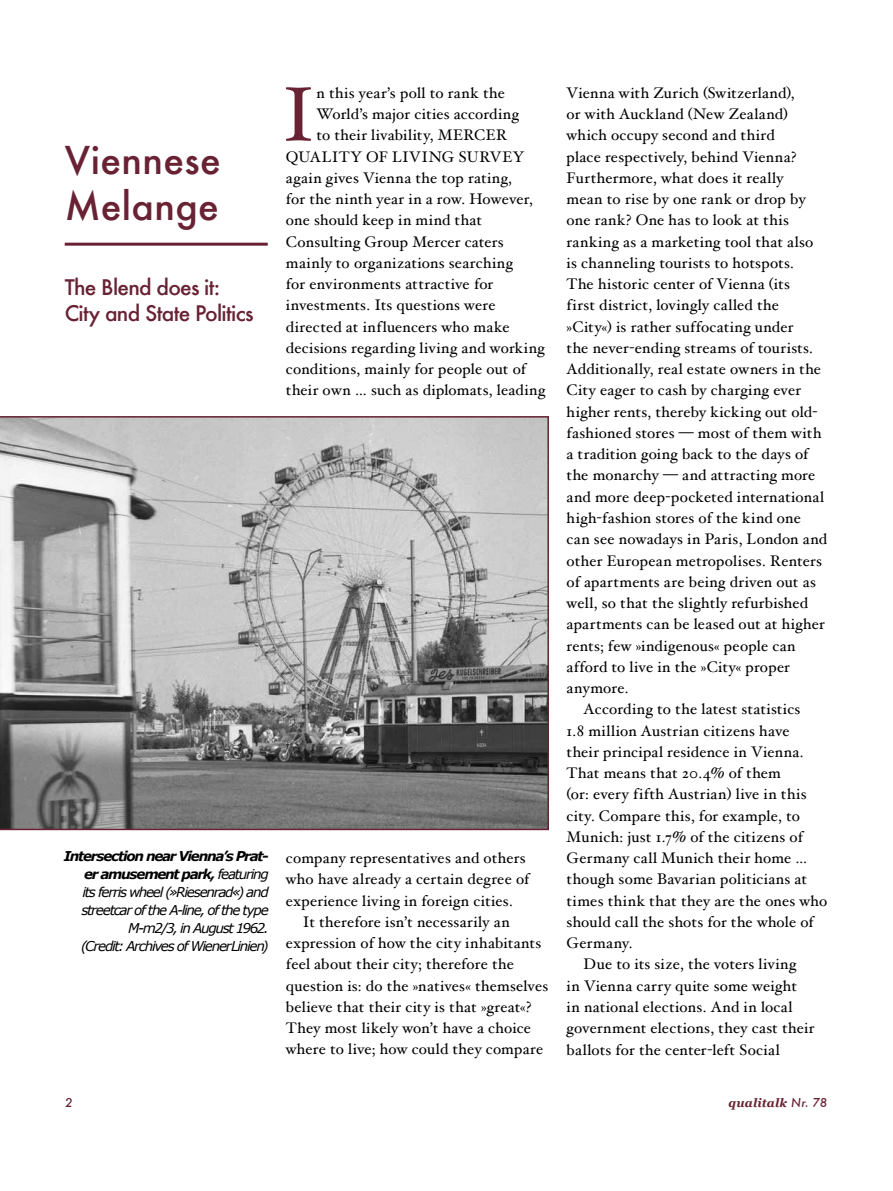
<style>
.page{position:relative;width:893px;height:1191px;background:#fff}
.page>*{position:absolute;margin:0;border:0;box-sizing:border-box;transform-origin:0 0}
.t1{font:76.95px "Hoefler Text";color:#682233}
.t2{font:500 37.5px/45px "Futura";letter-spacing:.01em;color:#682233}
.t3{font:500 21px/25.2px "Futura";letter-spacing:-.035em;color:#682233}
.t4{font:15.3px/21.3px "Hoefler Text";letter-spacing:.015em;color:#000}
.t5{font:italic 13.5px/18px "Verdana";letter-spacing:-.095em;color:#000;text-align:right}
.t6{font:italic 700 12px "Georgia";letter-spacing:.015em;color:#682233}
.t7{font:italic 500 12px "Futura";color:#682233}
.s1{font-weight:700}
.s2{font-family:"Futura";font-weight:500}
</style>
<div class="page">
<hr style="left:65px;top:243px;width:203px;height:3px;background:#682233">
<svg style="left:0;top:416px;width:549px;height:414px;background:#9f9e9e"></svg>
<h2 class="t2" style="left:65px;top:138px;width:158px">Viennese<br>Melange</h2>
<h3 class="t3" style="left:65px;top:275px;width:190px">The Blend does it:<br>City and State Politics</h3>
<h1 class="t1" style="left:281px;top:69px;width:36px">I</h1>
<p class="t4" style="left:316px;top:82px;width:190px">n this year’s poll to rank the</p>
<p class="t4" style="left:316px;top:103px;width:204px">World’s major cities according</p>
<p class="t4" style="left:316px;top:124px;width:192px">to their livability, MERCER</p>
<p class="t4" style="left:286px;top:146px;width:240px">QUALITY OF LIVING SURVEY</p>
<p class="t4" style="left:286px;top:167px;width:228px">again gives Vienna the top rating,</p>
<p class="t4" style="left:286px;top:188px;width:249px">for the ninth year in a row. However,</p>
<p class="t4" style="left:286px;top:209px;width:198px">one should keep in mind that</p>
<p class="t4" style="left:286px;top:231px;width:219px">Consulting Group Mercer caters</p>
<p class="t4" style="left:286px;top:252px;width:228px">mainly to organizations searching</p>
<p class="t4" style="left:286px;top:273px;width:209px">for environments attractive for</p>
<p class="t4" style="left:286px;top:294px;width:211px">investments. Its questions were</p>
<p class="t4" style="left:286px;top:316px;width:225px">directed at influencers who make</p>
<p class="t4" style="left:286px;top:337px;width:260px">decisions regarding living and working</p>
<p class="t4" style="left:286px;top:358px;width:241px">conditions, mainly for people out of</p>
<p class="t4" style="left:286px;top:379px;width:261px">their own … such as diplomats, leading</p>
<p class="t5" style="left:64px;top:847px;width:206px"><span class="s1">Intersection near Vienna’s Prat&shy;er amusement park,</span> featuring<br>its ferris wheel (»Riesenrad«) and streetcar of the A-line, of the type<br>M-m2/3, in August 1962.<br>(Credit: Archives of WienerLinien)</p>
<p class="t4" style="left:286px;top:847px;width:245px">company representatives and others who have already a certain degree of experience living in foreign cities.</p>
<p class="t4" style="left:286px;top:911px;width:264px;text-indent:17px">It therefore isn’t necessarily an expression of how the city inhabitants feel about their city; therefore the question is: do the »natives« themselves believe that their city is that »great«?<br>They most likely won’t have a choice where to live; how could they compare</p>
<p class="t4" style="left:567px;top:82px;width:230px">Vienna with Zurich (Switzerland),</p>
<p class="t4" style="left:567px;top:103px;width:223px">or with Auckland (New Zealand)</p>
<p class="t4" style="left:567px;top:124px;width:210px">which occupy second and third</p>
<p class="t4" style="left:567px;top:146px;width:231px">place respectively, behind Vienna?</p>
<p class="t4" style="left:567px;top:167px;width:218px">Furthermore, what does it really</p>
<p class="t4" style="left:567px;top:188px;width:241px">mean to rise by one rank or drop by</p>
<p class="t4" style="left:567px;top:209px;width:224px">one rank? One has to look at this</p>
<p class="t4" style="left:567px;top:231px;width:248px">ranking as a marketing tool that also</p>
<p class="t4" style="left:567px;top:252px;width:229px">is channeling tourists to hotspots.</p>
<p class="t4" style="left:567px;top:273px;width:225px">The historic center of Vienna (its</p>
<p class="t4" style="left:567px;top:294px;width:214px">first district, lovingly called the</p>
<p class="t4" style="left:567px;top:316px;width:228px">»City«) is rather suffocating under</p>
<p class="t4" style="left:567px;top:337px;width:248px">the never-ending streams of tourists.</p>
<p class="t4" style="left:567px;top:358px;width:256px">Additionally, real estate owners in the</p>
<p class="t4" style="left:567px;top:379px;width:236px">City eager to cash by charging ever</p>
<p class="t4" style="left:567px;top:401px;width:252px">higher rents, thereby kicking out old-</p>
<p class="t4" style="left:567px;top:422px;width:256px">fashioned stores — most of them with</p>
<p class="t4" style="left:567px;top:443px;width:243px">a tradition going back to the days of</p>
<p class="t4" style="left:567px;top:464px;width:250px">the monarchy — and attracting more</p>
<p class="t4" style="left:567px;top:486px;width:259px">and more deep-pocketed international</p>
<p class="t4" style="left:567px;top:507px;width:236px">high-fashion stores of the kind one</p>
<p class="t4" style="left:567px;top:528px;width:262px">can see nowadays in Paris, London and</p>
<p class="t4" style="left:567px;top:549px;width:257px">other European metropolises. Renters</p>
<p class="t4" style="left:567px;top:571px;width:251px">of apartments are being driven out as</p>
<p class="t4" style="left:567px;top:592px;width:243px">well, so that the slightly refurbished</p>
<p class="t4" style="left:567px;top:613px;width:260px">apartments can be leased out at higher</p>
<p class="t4" style="left:567px;top:634px;width:230px">rents; few »indigenous« people can</p>
<p class="t4" style="left:567px;top:656px;width:225px">afford to live in the »City« proper</p>
<p class="t4" style="left:567px;top:677px;width:63px">anymore.</p>
<p class="t4" style="left:584px;top:698px;width:218px">According to the latest statistics</p>
<p class="t4" style="left:567px;top:719px;width:225px">1.8 million Austrian citizens have</p>
<p class="t4" style="left:567px;top:741px;width:238px">their principal residence in Vienna.</p>
<p class="t4" style="left:567px;top:762px;width:216px">That means that 20.4% of them</p>
<p class="t4" style="left:567px;top:783px;width:241px">(or: every fifth Austrian) live in this</p>
<p class="t4" style="left:567px;top:804px;width:235px">city. Compare this, for example, to</p>
<p class="t4" style="left:567px;top:826px;width:238px">Munich: just 1.7% of the citizens of</p>
<p class="t4" style="left:567px;top:847px;width:242px">Germany call Munich their home …</p>
<p class="t4" style="left:567px;top:868px;width:242px">though some Bavarian politicians at</p>
<p class="t4" style="left:567px;top:889px;width:262px">times think that they are the ones who</p>
<p class="t4" style="left:567px;top:911px;width:249px">should call the shots for the whole of</p>
<p class="t4" style="left:567px;top:932px;width:67px">Germany.</p>
<p class="t4" style="left:584px;top:953px;width:214px">Due to its size, the voters living</p>
<p class="t4" style="left:567px;top:974px;width:232px">in Vienna carry quite some weight</p>
<p class="t4" style="left:567px;top:996px;width:227px">in national elections. And in local</p>
<p class="t4" style="left:567px;top:1017px;width:249px">government elections, they cast their</p>
<p class="t4" style="left:567px;top:1038px;width:215px">ballots for the center-left Social</p>
<p class="t7" style="left:65px;top:1094px;width:9px">2</p>
<p class="t6" style="left:728px;top:1095px;width:100px">qualitalk <span class="s2">Nr. 78</span></p>
</div>
